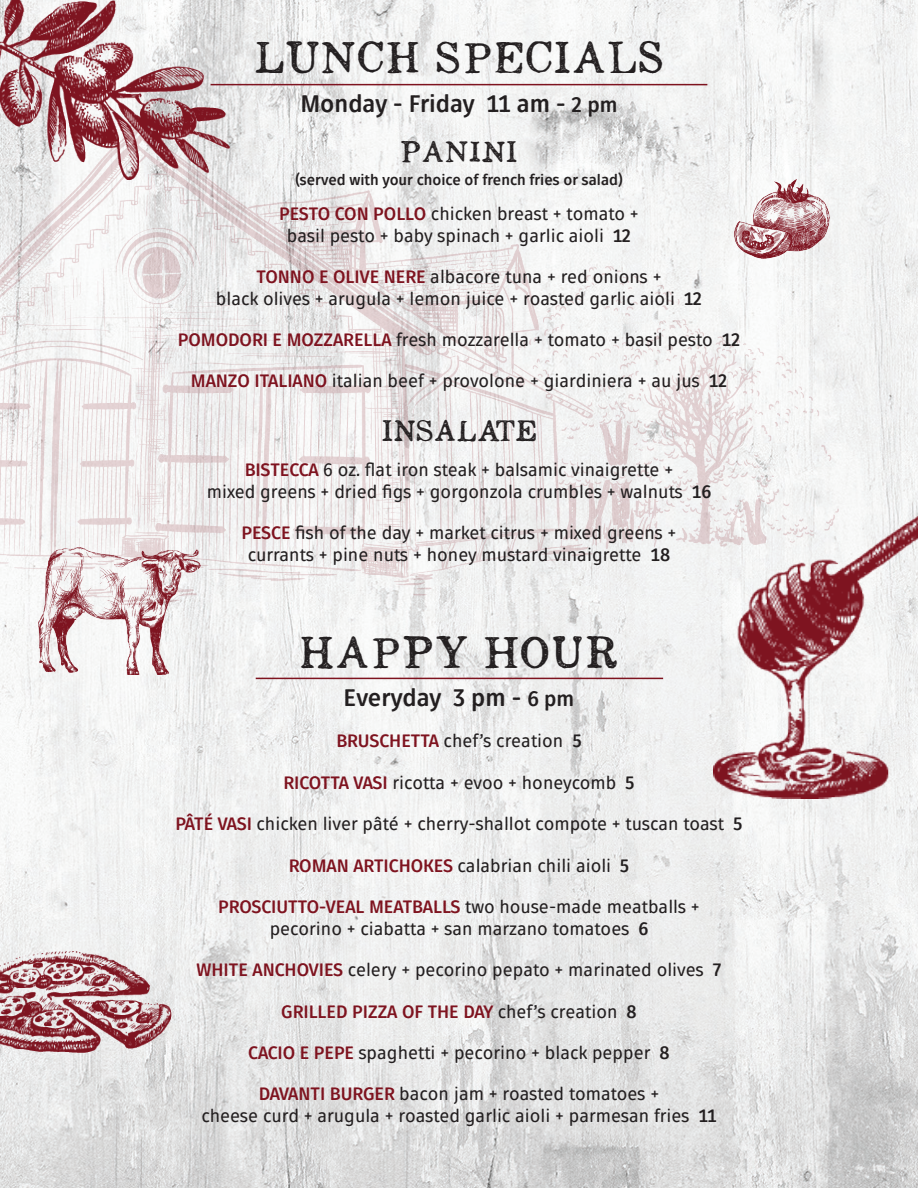
<style>
.page{position:relative;width:918px;height:1188px;background:#fff}
.page>*{position:absolute;margin:0;border:0;box-sizing:border-box;transform-origin:0 0}
.t1{font:500 45px "Appareo";color:#231f20}
.t2{font:500 30px "Appareo";color:#231f20}
.t3{font:700 24px "Fuse V.Printed Display";color:#231f20}
.t4{font:18px/21.6px "Fuse V.2 Printed Display Regular";color:#231f20;text-align:center}
.t5{font:700 18px "Fuse V.Printed Display";color:#7e131f}
.t6{font:700 15px "Fuse V.Printed Display";color:#231f20}
.s1{font-size:21px}
.s2{font-family:"Fuse V.Printed Display";font-weight:700;color:#7e131f}
.s3{font-family:"Fuse V.Printed Display";font-weight:700}
.s4{font-family:"Fuse V.2 Printed Display Regular";font-weight:400;color:#231f20}
.s5{color:#231f20}
</style>
<div class="page">
<img style="left:0;top:0;width:918px;height:1188px">
<img style="left:0;top:123px;width:838px;height:482px">
<hr style="left:256px;top:678px;width:407px;height:1px;background:#7e131f">
<hr style="left:211px;top:84px;width:496px;height:1px;background:#7e131f">
<img style="left:0;top:0;width:230px;height:179px">
<img style="left:0;top:952px;width:172px;height:100px">
<img style="left:714px;top:514px;width:204px;height:285px">
<img style="left:39px;top:548px;width:161px;height:127px">
<img style="left:734px;top:179px;width:95px;height:80px">
<p class="t1" style="left:254px;top:27px;width:411px">LUNCH SPECIALS</p>
<p class="t3" style="left:300px;top:89px;width:319px">Monday - Friday 11 am - <span class="s1">2 pm</span></p>
<p class="t2" style="left:400px;top:131px;width:119px">PANINI</p>
<p class="t6" style="left:295px;top:170px;width:329px">(served with your choice of french fries or salad)</p>
<p class="t4" style="left:279px;top:203px;width:361px"><span class="s2">PESTO CON POLLO</span> chicken breast + tomato + basil pesto + baby spinach + garlic aioli <span class="s3">12</span></p>
<p class="t4" style="left:216px;top:266px;width:488px"><span class="s2">TONNO E OLIVE NERE</span> albacore tuna + red onions +<br>black olives + arugula + lemon juice + roasted garlic aioli <span class="s3">12</span></p>
<p class="t4" style="left:178px;top:329px;width:564px"><span class="s2">POMODORI E MOZZARELLA</span> fresh mozzarella + tomato + basil pesto <span class="s3">12</span></p>
<p class="t4" style="left:191px;top:371px;width:538px"><span class="s2">MANZO ITALIANO</span> italian beef + provolone + giardiniera + au jus <span class="s3">12</span></p>
<p class="t2" style="left:381px;top:410px;width:157px">INSALATE</p>
<p class="t4" style="left:207px;top:459px;width:506px"><span class="s2">BISTECCA</span> 6 oz. flat iron steak + balsamic vinaigrette +<br>mixed greens + dried figs + gorgonzola crumbles + walnuts <span class="s3">16</span></p>
<p class="t4" style="left:241px;top:522px;width:437px"><span class="s2">PESCE</span> fish of the day + market citrus + mixed greens + currants + pine nuts + honey mustard vinaigrette <span class="s3">18</span></p>
<p class="t1" style="left:300px;top:622px;width:320px">HAPPY HOUR</p>
<p class="t3" style="left:344px;top:682px;width:232px">Everyday 3 pm - <span class="s1">6 pm</span></p>
<p class="t4" style="left:336px;top:730px;width:247px"><span class="s2">BRUSCHETTA</span> chef’s creation <span class="s3">5</span></p>
<p class="t4" style="left:283px;top:772px;width:353px"><span class="s2">RICOTTA VASI</span> ricotta + evoo + honeycomb <span class="s3">5</span></p>
<p class="t4" style="left:176px;top:813px;width:568px"><span class="s2">PÂTÉ VASI</span> chicken liver pâté + cherry-shallot compote + tuscan toast <span class="s3">5</span></p>
<p class="t4" style="left:289px;top:855px;width:342px"><span class="s2">ROMAN ARTICHOKES</span> calabrian chili aioli <span class="s3">5</span></p>
<p class="t4" style="left:218px;top:896px;width:483px"><span class="s2">PROSCIUTTO-VEAL MEATBALLS</span> two house-made meatballs + pecorino + ciabatta + san marzano tomatoes <span class="s3">6</span></p>
<p class="t4" style="left:197px;top:959px;width:526px"><span class="s2">WHITE ANCHOVIES</span> celery + pecorino pepato + marinated olives <span class="s3">7</span></p>
<p class="t5" style="left:281px;top:1000px;width:357px">GRILLED PIZZA OF THE DAY <span class="s4">chef’s creation</span> <span class="s5">8</span></p>
<p class="t4" style="left:248px;top:1042px;width:423px"><span class="s2">CACIO E PEPE</span> spaghetti + pecorino + black pepper <span class="s3">8</span></p>
<p class="t4" style="left:201px;top:1084px;width:517px"><span class="s2">DAVANTI BURGER</span> bacon jam + roasted tomatoes +<br>cheese curd + arugula + roasted garlic aioli + parmesan fries <span class="s3">11</span></p>
</div>
